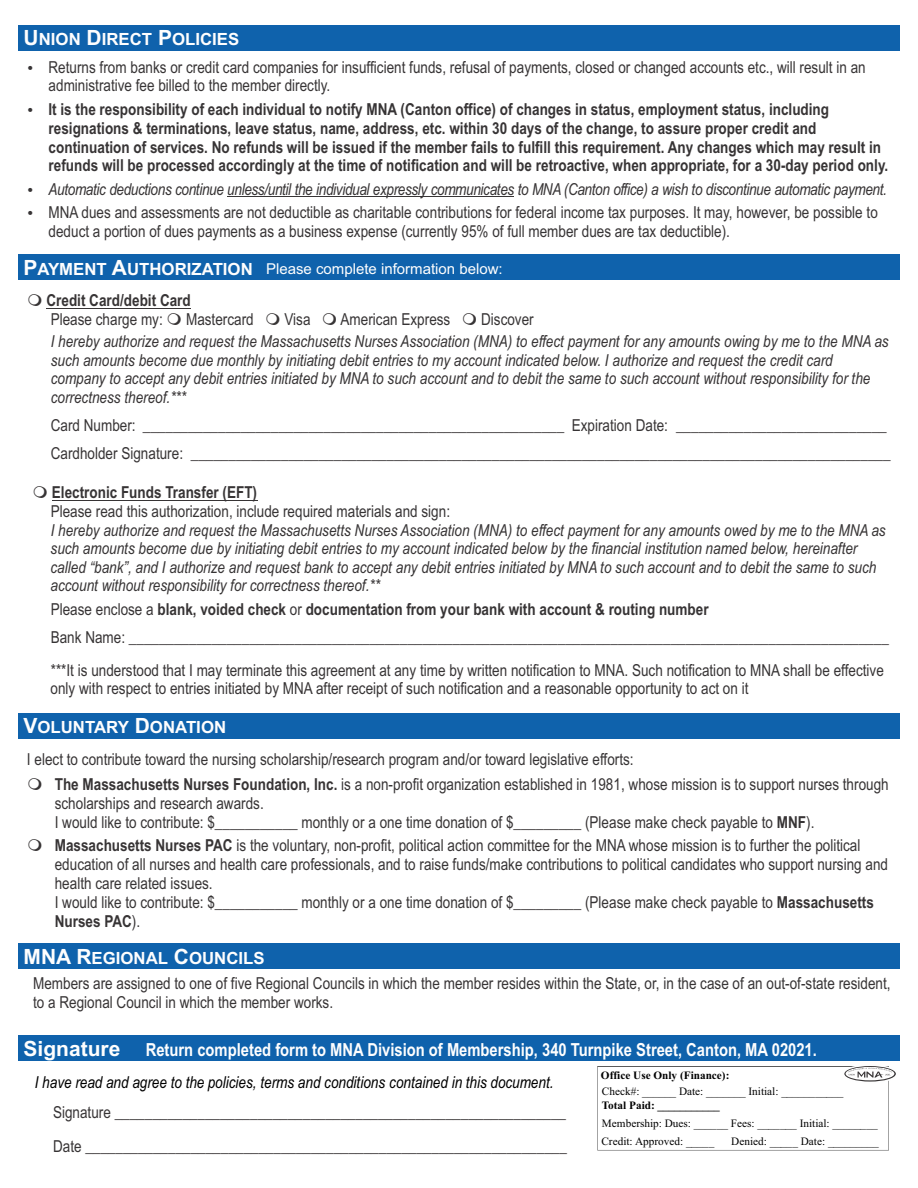
<style>
.page{position:relative;width:918px;height:1188px;background:#fff}
.page>*{position:absolute;margin:0;border:0;box-sizing:border-box;transform-origin:0 0}
.t1{font:700 21px "Arial";color:#fefefe}
.t2{font:700 18px "Arial Narrow";color:#fefefe}
.t3{font:700 16.8px "Arial";color:#fefefe}
.t4{font:16.5px/18.8px "Arial Narrow";color:#373435}
.t5{font:italic 16.5px/18.6px "Arial Narrow";color:#373435}
.t6{font:700 16.5px/18.9px "Arial Narrow";color:#373435}
.t7{font:italic 16.5px "Arial Narrow";letter-spacing:-.02em;color:#373435}
.t8{font:italic 16.5px "Arial Narrow";color:#000}
.t9{font:15px "Arial";color:#fefefe}
.t10{font:11.25px/17.1px "Times New Roman";color:#000}
.t11{font:700 11.25px "Times New Roman";color:#000}
.s1{font-size:21px}
.s2{font-weight:700;font-size:21px}
.s3{font-weight:700;font-size:16.8px}
.s4{font-weight:700}
</style>
<div class="page">
<div style="left:18px;top:255px;width:882px;height:25px;background:#0f62ac"></div>
<hr style="left:46px;top:308px;width:145px;height:1px;background:#373435">
<hr style="left:52px;top:500px;width:205px;height:1px;background:#373435">
<div style="left:18px;top:713px;width:882px;height:25px;background:#0f62ac"></div>
<div style="left:18px;top:1036px;width:882px;height:25px;background:#0f62ac"></div>
<svg style="left:597px;top:1066px;width:299px;height:84px"></svg>
<div style="left:18px;top:944px;width:882px;height:25px;background:#0f62ac"></div>
<div style="left:18px;top:25px;width:882px;height:25px;background:#0f62ac"></div>
<hr style="left:227px;top:196px;width:287px;height:1px;background:#373435">
<p class="t3" style="left:24px;top:33px;width:217px"><span class="s1">U</span>NION <span class="s1">D</span>IRECT <span class="s1">P</span>OLICIES</p>
<p class="t4" style="left:49px;top:59px;width:819px">Returns from banks or credit card companies for insufficient funds, refusal of payments, closed or changed accounts etc., will result in an administrative fee billed to the member directly.</p>
<p class="t6" style="left:49px;top:99px;width:841px">It is the responsibility of each individual to notify MNA (Canton office) of changes in status, employment status, including resignations &amp; terminations, leave status, name, address, etc. within 30 days of the change, to assure proper credit and continuation of services. No refunds will be issued if the member fails to fulfill this requirement. Any changes which may result in refunds will be processed accordingly at the time of notification and will be retroactive, when appropriate, for a 30-day period only.</p>
<p class="t7" style="left:49px;top:183px;width:840px">Automatic deductions continue unless/until the individual expressly communicates to MNA (Canton office) a wish to discontinue automatic payment.</p>
<p class="t4" style="left:49px;top:204px;width:831px">MNA dues and assessments are not deductible as charitable contributions for federal income tax purposes. It may, however, be possible to deduct a portion of dues payments as a business expense (currently 95% of full member dues are tax deductible).</p>
<p class="t9" style="left:24px;top:263px;width:481px"><span class="s2">P</span><span class="s3">AYMENT</span> <span class="s2">A</span><span class="s3">UTHORIZATION</span> Please complete information below:</p>
<p class="t6" style="left:46px;top:290px;width:146px">Credit Card/debit Card</p>
<p class="t4" style="left:51px;top:311px;width:114px">Please charge my:</p>
<p class="t4" style="left:186px;top:311px;width:69px">Mastercard</p>
<p class="t4" style="left:285px;top:311px;width:28px">Visa</p>
<p class="t4" style="left:341px;top:311px;width:111px">American Express</p>
<p class="t4" style="left:481px;top:311px;width:54px">Discover</p>
<p class="t5" style="left:51px;top:334px;width:839px">I hereby authorize and request the Massachusetts Nurses Association (MNA) to effect payment for any amounts owing by me to the MNA as such amounts become due monthly by initiating debit entries to my account indicated below. I authorize and request the credit card company to accept any debit entries initiated by MNA to such account and to debit the same to such account without responsibility for the correctness thereof.***</p>
<p class="t4" style="left:51px;top:413px;width:841px;line-height:28px">Card Number: ________________________________________________________ Expiration Date: ____________________________<br>Cardholder Signature: _____________________________________________________________________________________________</p>
<p class="t6" style="left:52px;top:482px;width:207px">Electronic Funds Transfer (EFT)</p>
<p class="t4" style="left:51px;top:504px;width:401px">Please read this authorization, include required materials and sign:</p>
<p class="t5" style="left:51px;top:522px;width:837px">I hereby authorize and request the Massachusetts Nurses Association (MNA) to effect payment for any amounts owed by me to the MNA as such amounts become due by initiating debit entries to my account indicated below by the financial institution named below, hereinafter called “bank”, and I authorize and request bank to accept any debit entries initiated by MNA to such account and to debit the same to such account without responsibility for correctness thereof.**</p>
<p class="t4" style="left:51px;top:597px;width:840px;line-height:28px">Please enclose a <span class="s4">blank, voided check</span> or <span class="s4">documentation from your bank with account &amp; routing number<br></span>Bank Name: _____________________________________________________________________________________________________</p>
<p class="t4" style="left:51px;top:662px;width:835px">***It is understood that I may terminate this agreement at any time by written notification to MNA. Such notification to MNA shall be effective only with respect to entries initiated by MNA after receipt of such notification and a reasonable opportunity to act on it</p>
<p class="t3" style="left:24px;top:721px;width:204px"><span class="s1">V</span>OLUNTARY <span class="s1">D</span>ONATION</p>
<p class="t4" style="left:55px;top:748px;width:835px;line-height:25.5px;text-indent:-28px">I elect to contribute toward the nursing scholarship/research program and/or toward legislative efforts:<br><span class="s4">The Massachusetts Nurses Foundation, Inc.</span> is a non-profit organization established in 1981, whose mission is to support nurses through</p>
<p class="t4" style="left:55px;top:795px;width:761px">scholarships and research awards.<br>I would like to contribute: $___________ monthly or a one time donation of $_________ (Please make check payable to <span class="s4">MNF</span>).</p>
<p class="t4" style="left:55px;top:838px;width:835px"><span class="s4">Massachusetts Nurses PAC</span> is the voluntary, non-profit, political action committee for the MNA whose mission is to further the political education of all nurses and health care professionals, and to raise funds/make contributions to political candidates who support nursing and health care related issues.<br>I would like to contribute: $___________ monthly or a one time donation of $_________ (Please make check payable to <span class="s4">Massachusetts Nurses PAC</span>).</p>
<p class="t3" style="left:24px;top:952px;width:243px"><span class="s1">MNA R</span>EGIONAL <span class="s1">C</span>OUNCILS</p>
<p class="t4" style="left:33px;top:975px;width:859px">Members are assigned to one of five Regional Councils in which the member resides within the State, or, in the case of an out-of-state resident, to a Regional Council in which the member works.</p>
<p class="t1" style="left:24px;top:1041px;width:98px">Signature</p>
<p class="t2" style="left:146px;top:1036px;width:673px">Return completed form to MNA Division of Membership, 340 Turnpike Street, Canton, MA 02021.</p>
<p class="t8" style="left:35px;top:1076px;width:520px">I have read and agree to the policies, terms and conditions contained in this document.</p>
<p class="t4" style="left:53px;top:1097px;width:515px;line-height:33.6px">Signature ____________________________________________________________<br>Date ________________________________________________________________</p>
<p class="t11" style="left:601px;top:1071px;width:130px">Office Use Only (Finance):</p>
<p class="t10" style="left:602px;top:1084px;width:243px">Check#: ______ Date: _______ Initial: ___________</p>
<p class="t11" style="left:602px;top:1101px;width:120px">Total Paid: ___________</p>
<p class="t10" style="left:601px;top:1116px;width:278px">Membership: Dues: ______ Fees: _______ Initial: ________<br>Credit: Approved: _____</p>
</div>
